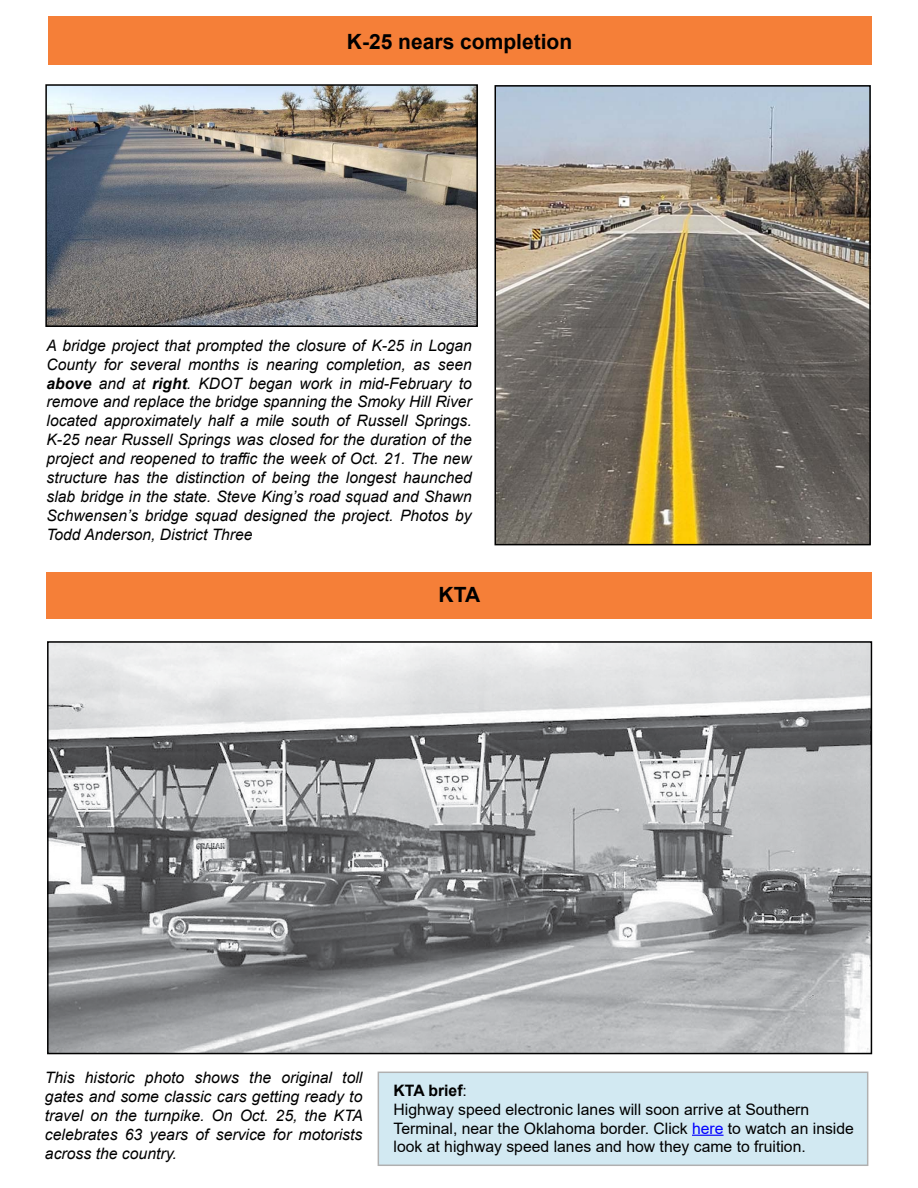
<style>
.page{position:relative;width:918px;height:1188px;background:#fff}
.page>*{position:absolute;margin:0;border:0;box-sizing:border-box;transform-origin:0 0}
.t1{font:700 21px "Arial";color:#000}
.t2{font:italic 15.75px/18.9px "Arial";color:#000;text-align:justify}
.t3{font:15.75px/18.9px "Arial";color:#000}
.s1{font-weight:700}
.s2{color:#00f}
</style>
<div class="page">
<div style="left:48px;top:17px;width:824px;height:48px;background:#f57f38"></div>
<img style="left:48px;top:87px;width:427px;height:237px">
<div style="left:45px;top:84px;width:433px;height:243px;border:2px solid #000"></div>
<img style="left:498px;top:88px;width:370px;height:454px">
<div style="left:495px;top:85px;width:376px;height:460px;border:2px solid #000"></div>
<div style="left:378px;top:1072px;width:490px;height:93px;background:#d2e9f2"></div>
<div style="left:46px;top:572px;width:826px;height:47px;background:#f57f38"></div>
<hr style="left:692px;top:1135px;width:32px;height:1px;background:#00f">
<img style="left:50px;top:644px;width:819px;height:407px">
<div style="left:47px;top:641px;width:825px;height:413px;border:2px solid #000"></div>
<h1 class="t1" style="left:347px;top:27px;width:227px">K-25 nears completion</h1>
<p class="t2" style="left:47px;top:336px;width:427px">A bridge project that prompted the closure of K-25 in Logan County for several months is nearing completion, as seen <span class="s1">above</span> and at <span class="s1">right</span>. KDOT began work in mid-February to remove and replace the bridge spanning the Smoky Hill River located approximately half a mile south of Russell Springs.<br>K-25 near Russell Springs was closed for the duration of the project and reopened to traffic the week of Oct. 21. The new structure has the distinction of being the longest haunched slab bridge in the state. Steve King’s road squad and Shawn Schwensen’s bridge squad designed the project. Photos by Todd Anderson, District Three</p>
<h1 class="t1" style="left:439px;top:579px;width:43px">KTA</h1>
<p class="t2" style="left:45px;top:1068px;width:320px">This historic photo shows the original toll gates and some classic cars getting ready to travel on the turnpike. On Oct. 25, the KTA celebrates 63 years of service for motorists across the country.</p>
<p class="t3" style="left:394px;top:1081px;width:462px"><span class="s1">KTA brief</span>:<br>Highway speed electronic lanes will soon arrive at Southern Terminal, near the Oklahoma border. Click <span class="s2">here</span> to watch an inside look at highway speed lanes and how they came to fruition.</p>
</div>
